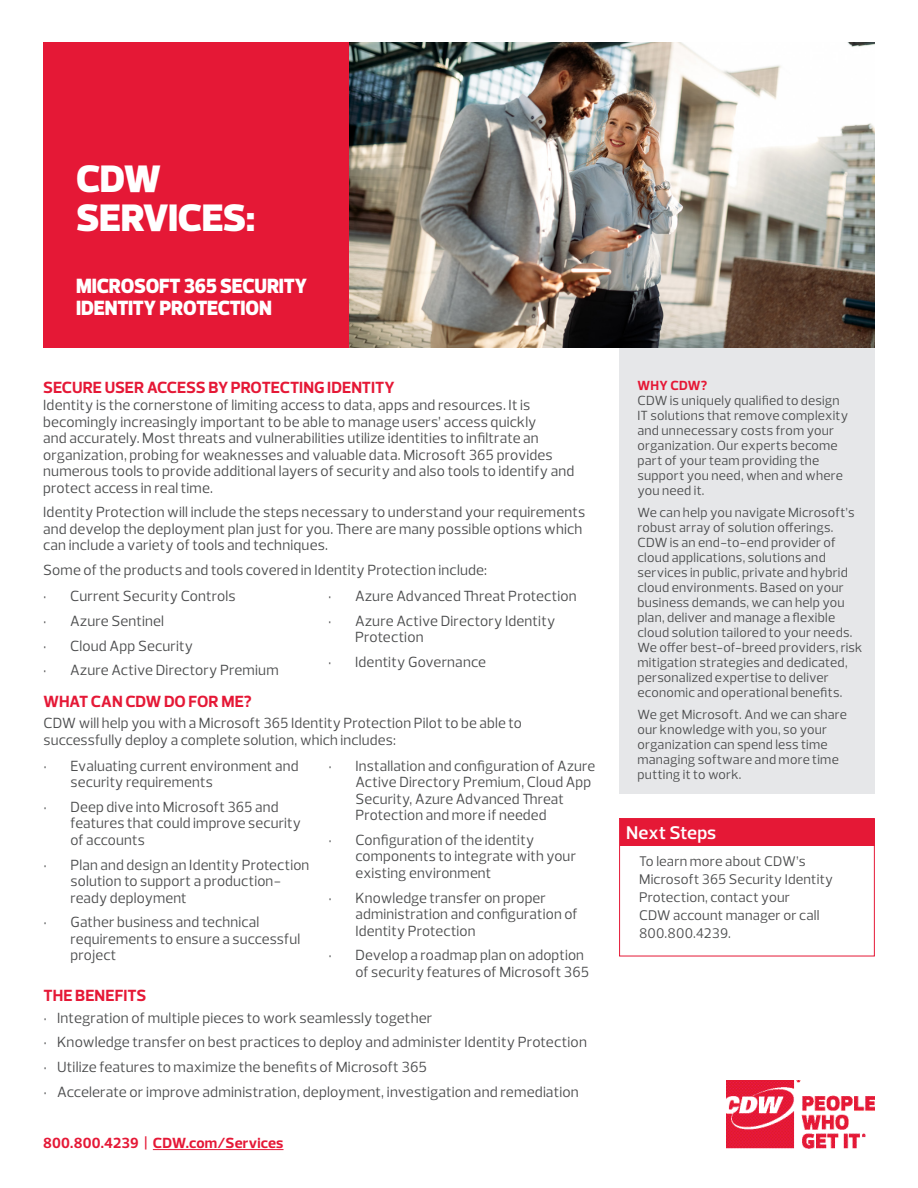
<style>
.page{position:relative;width:918px;height:1188px;background:#fff}
.page>*{position:absolute;margin:0;border:0;box-sizing:border-box;transform-origin:0 0}
._2016_Brand_-_HL{font:900 39px/39px "Prelo";letter-spacing:-.01em;color:#fff}
._2016_Brand_-_HL-2{font:900 21px/22.5px "Prelo";letter-spacing:-.005em;color:#fff;scale:.94 1}
.t1{font:600 18.75px "Prelo";letter-spacing:.005em;color:#fff}
.Header_For_Body_Copy{font:700 16.5px "Prelo";letter-spacing:-.005em;color:#e51836}
.Body_With_Bullets{font:700 16.5px "Prelo";color:#e51836}
.Body_With_Bullets-2{font:15px/16.5px "Prelo";letter-spacing:.01em;color:#4b4c4d}
.t2{font:700 15px "Prelo";letter-spacing:.015em;color:#e51836}
.Body{font:14.25px/18px "Prelo";letter-spacing:.015em;color:#4b4c4d}
.Body-2{font:13.5px/15px "Prelo";letter-spacing:.015em;color:#4b4c4d}
.Header_For_Body_Copy-2{font:700 13.5px "Prelo";letter-spacing:.02em;color:#e51836}
</style>
<div class="page">
<hr style="left:153px;top:1149px;width:131px;height:1px;background:#e51836">
<img style="left:727px;top:1081px;width:148px;height:67px">
<img style="left:349px;top:42px;width:526px;height:306px">
<div style="left:619px;top:348px;width:256px;height:446px;background:#e6e7e9"></div>
<div style="left:620px;top:819px;width:255px;height:26px;background:#e51836"></div>
<div style="left:619px;top:818px;width:256px;height:138px;border:1px solid #e51836"></div>
<div style="left:43px;top:42px;width:306px;height:306px;background:#e51836"></div>
<p class="_2016_Brand_-_HL" style="left:76px;top:160px;width:181px">CDW<br>SERVICES:</p>
<p class="_2016_Brand_-_HL-2" style="left:76px;top:275px;width:247px">MICROSOFT 365 SECURITY<br>IDENTITY PROTECTION</p>
<p class="Header_For_Body_Copy" style="left:43px;top:377px;width:353px">SECURE USER ACCESS BY PROTECTING IDENTITY</p>
<p class="Body_With_Bullets-2" style="left:43px;top:397px;width:533px">Identity is the cornerstone of limiting access to data, apps and resources. It is becomingly increasingly important to be able to manage users’ access quickly<br>and accurately. Most threats and vulnerabilities utilize identities to infiltrate an organization, probing for weaknesses and valuable data. Microsoft 365 provides numerous tools to provide additional layers of security and also tools to identify and protect access in real time.</p>
<p class="Body_With_Bullets-2" style="left:43px;top:504px;width:544px">Identity Protection will include the steps necessary to understand your requirements and develop the deployment plan just for you. There are many possible options which can include a variety of tools and techniques.</p>
<p class="Body_With_Bullets-2" style="left:43px;top:562px;width:445px">Some of the products and tools covered in Identity Protection include:</p>
<p class="Body_With_Bullets-2" style="left:43px;top:588px;width:194px">• Current Security Controls</p>
<p class="Body_With_Bullets-2" style="left:43px;top:613px;width:122px">• Azure Sentinel</p>
<p class="Body_With_Bullets-2" style="left:43px;top:637px;width:152px">• Cloud App Security</p>
<p class="Body_With_Bullets-2" style="left:43px;top:662px;width:237px">• Azure Active Directory Premium</p>
<p class="Body_With_Bullets-2" style="left:328px;top:588px;width:250px">• Azure Advanced Threat Protection</p>
<p class="Body_With_Bullets-2" style="left:355px;top:613px;width:202px;text-indent:-27px">• Azure Active Directory Identity<br>Protection</p>
<p class="Body_With_Bullets-2" style="left:328px;top:654px;width:159px">• Identity Governance</p>
<p class="Header_For_Body_Copy" style="left:44px;top:692px;width:210px">WHAT CAN CDW DO FOR ME?</p>
<p class="Body_With_Bullets-2" style="left:44px;top:715px;width:480px">CDW will help you with a Microsoft 365 Identity Protection Pilot to be able to successfully deploy a complete solution, which includes:</p>
<p class="Body_With_Bullets-2" style="left:71px;top:758px;width:229px;text-indent:-27px">• Evaluating current environment and security requirements</p>
<p class="Body_With_Bullets-2" style="left:71px;top:799px;width:232px;text-indent:-27px">• Deep dive into Microsoft 365 and features that could improve security of accounts</p>
<p class="Body_With_Bullets-2" style="left:71px;top:856px;width:240px;text-indent:-27px">• Plan and design an Identity Protection solution to support a production&shy;ready deployment</p>
<p class="Body_With_Bullets-2" style="left:71px;top:914px;width:231px;text-indent:-27px">• Gather business and technical requirements to ensure a successful project</p>
<p class="Body_With_Bullets-2" style="left:356px;top:758px;width:241px;text-indent:-27px">• Installation and configuration of Azure Active Directory Premium, Cloud App Security, Azure Advanced Threat Protection and more if needed</p>
<p class="Body_With_Bullets-2" style="left:356px;top:832px;width:222px;text-indent:-27px">• Configuration of the identity components to integrate with your existing environment</p>
<p class="Body_With_Bullets-2" style="left:356px;top:889px;width:224px;text-indent:-27px">• Knowledge transfer on proper administration and configuration of<br>Identity Protection</p>
<p class="Body_With_Bullets-2" style="left:356px;top:947px;width:235px;text-indent:-27px">• Develop a roadmap plan on adoption of security features of Microsoft 365</p>
<p class="Body_With_Bullets" style="left:44px;top:985px;width:104px">THE BENEFITS</p>
<p class="Body_With_Bullets-2" style="left:44px;top:1010px;width:390px">• Integration of multiple pieces to work seamlessly together</p>
<p class="Body_With_Bullets-2" style="left:44px;top:1034px;width:545px">• Knowledge transfer on best practices to deploy and administer Identity Protection</p>
<p class="Body_With_Bullets-2" style="left:44px;top:1059px;width:385px">• Utilize features to maximize the benefits of Microsoft 365</p>
<p class="Body_With_Bullets-2" style="left:44px;top:1083px;width:537px">• Accelerate or improve administration, deployment, investigation and remediation</p>
<p class="t2" style="left:43px;top:1134px;width:242px">800.800.4239 | CDW.com/Services</p>
<p class="Header_For_Body_Copy-2" style="left:638px;top:377px;width:71px">WHY CDW?</p>
<p class="Body-2" style="left:638px;top:393px;width:212px">CDW is uniquely qualified to design<br>IT solutions that remove complexity and unnecessary costs from your organization. Our experts become part of your team providing the support you need, when and where you need it.</p>
<p class="Body-2" style="left:638px;top:505px;width:226px">We can help you navigate Microsoft’s robust array of solution offerings.<br>CDW is an end-to-end provider of cloud applications, solutions and services in public, private and hybrid cloud environments. Based on your business demands, we can help you plan, deliver and manage a flexible cloud solution tailored to your needs.<br>We offer best-of-breed providers, risk mitigation strategies and dedicated, personalized expertise to deliver economic and operational benefits.</p>
<p class="Body-2" style="left:638px;top:707px;width:211px">We get Microsoft. And we can share our knowledge with you, so your organization can spend less time managing software and more time putting it to work.</p>
<p class="t1" style="left:626px;top:821px;width:92px">Next Steps</p>
<p class="Body" style="left:639px;top:852px;width:196px">To learn more about CDW’s<br>Microsoft 365 Security Identity<br>Protection, contact your<br>CDW account manager or call<br>800.800.4239.</p>
</div>
